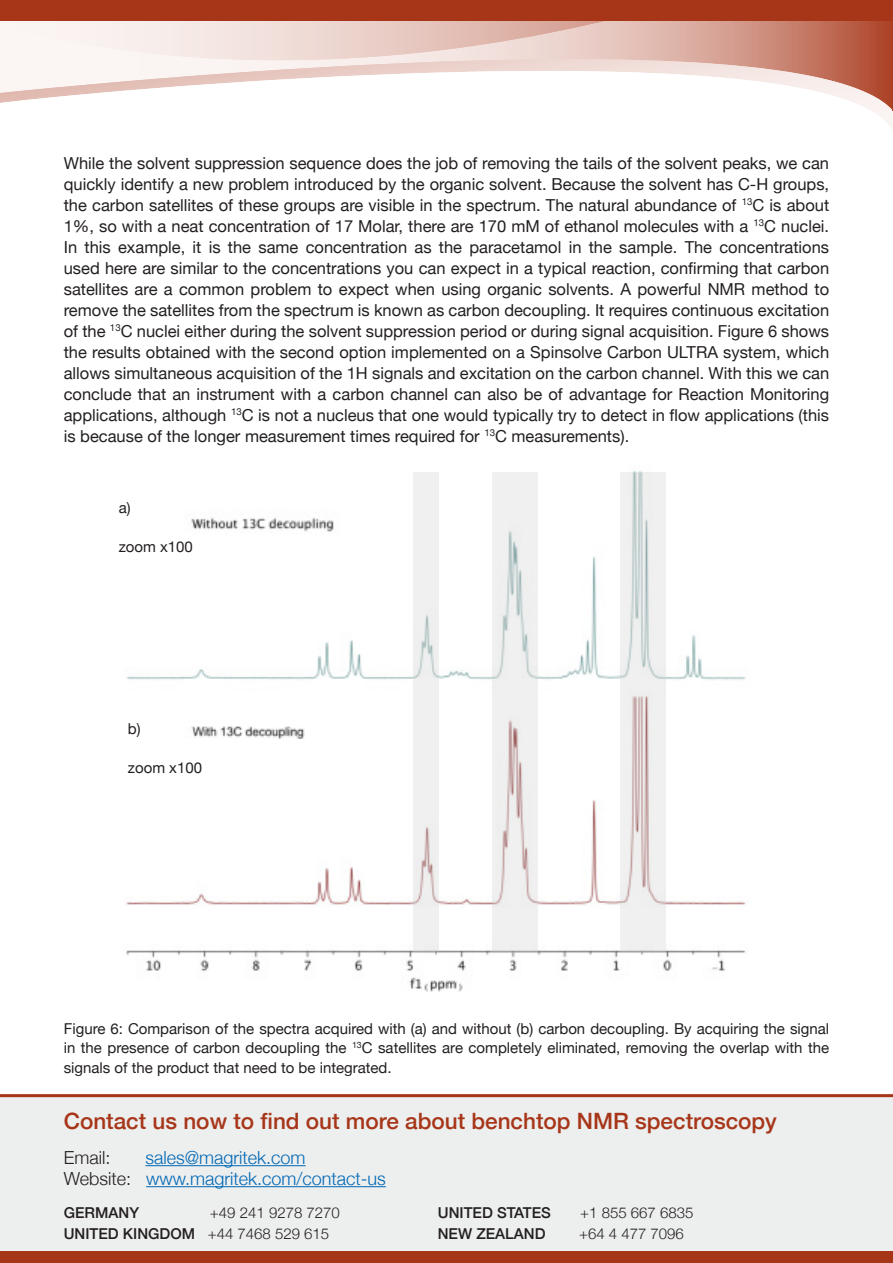
<style>
.page{position:relative;width:893px;height:1263px;background:#fff}
.page>*{position:absolute;margin:0;border:0;box-sizing:border-box;transform-origin:0 0}
.t1{font:500 22.5px "Helvetica Neue";color:#a73619}
.t2{font:300 18px/21px "Helvetica Neue";color:#0168b5;text-align:center}
.t3{font:300 18px "Helvetica Neue";color:#231f20}
.t4{font:16.5px/21px "Helvetica Neue";color:#231f20;text-align:justify}
.t5{font:15px/19.5px "Helvetica Neue";color:#231f20;text-align:justify}
.t6{font:500 15px "Helvetica Neue";color:#231f20}
.t7{font:300 15px "Helvetica Neue";color:#231f20}
.s1{color:#231f20}
.s2{font-weight:300}
</style>
<div class="page">
<svg style="left:0;top:21px;width:892px;height:90px"></svg>
<div style="left:0;top:0;width:893px;height:21px;background:#a73619"></div>
<div style="left:0;top:1250px;width:893px;height:13px;background:#a73619"></div>
<img style="left:125px;top:470px;width:621px;height:522px">
<div style="left:0;top:1097px;width:893px;height:153px;background:#edeeee"></div>
<hr style="left:0;top:1094px;width:893px;height:3px;background:#a73619">
<hr style="left:145px;top:1165px;width:161px;height:1px;background:#0168b5">
<hr style="left:146px;top:1186px;width:240px;height:1px;background:#0168b5">
<svg style="left:621px;top:472px;width:45px;height:480px;fill:#eff0f0"></svg>
<svg style="left:492px;top:472px;width:45px;height:480px;fill:#f0f0f0"></svg>
<svg style="left:414px;top:472px;width:25px;height:480px;fill:#f0f0f0"></svg>
<p class="t4" style="left:64px;top:154px;width:767px">While the solvent suppression sequence does the job of removing the tails of the solvent peaks, we can quickly identify a new problem introduced by the organic solvent. Because the solvent has C-H groups, the carbon satellites of these groups are visible in the spectrum. The natural abundance of <sup>13</sup>C is about 1%, so with a neat concentration of 17 Molar, there are 170 mM of ethanol molecules with a <sup>13</sup>C nuclei.<br>In this example, it is the same concentration as the paracetamol in the sample. The concentrations used here are similar to the concentrations you can expect in a typical reaction, confirming that carbon satellites are a common problem to expect when using organic solvents. A powerful NMR method to remove the satellites from the spectrum is known as carbon decoupling. It requires continuous excitation of the <sup>13</sup>C nuclei either during the solvent suppression period or during signal acquisition. Figure 6 shows the results obtained with the second option implemented on a Spinsolve Carbon ULTRA system, which allows simultaneous acquisition of the 1H signals and excitation on the carbon channel. With this we can conclude that an instrument with a carbon channel can also be of advantage for Reaction Monitoring applications, although <sup>13</sup>C is not a nucleus that one would typically try to detect in flow applications (this is because of the longer measurement times required for <sup>13</sup>C measurements).</p>
<p class="t5" style="left:119px;top:499px;width:13px">a)</p>
<p class="t5" style="left:119px;top:538px;width:76px">zoom x100</p>
<p class="t5" style="left:128px;top:721px;width:14px">b)</p>
<p class="t5" style="left:128px;top:760px;width:76px">zoom x100</p>
<p class="t5" style="left:64px;top:1019px;width:767px">Figure 6: Comparison of the spectra acquired with (a) and without (b) carbon decoupling. By acquiring the signal in the presence of carbon decoupling the <sup>13</sup>C satellites are completely eliminated, removing the overlap with the signals of the product that need to be integrated.</p>
<h1 class="t1" style="left:64px;top:1103px;width:715px">Contact us now to find out more about benchtop NMR spectroscopy</h1>
<p class="t3" style="left:64px;top:1151px;width:48px">Email:</p>
<p class="t2" style="left:64px;top:1149px;width:324px">sales@magritek.com<br><span class="s1">Website:</span> www.magritek.com/contact-us</p>
<p class="t6" style="left:64px;top:1200px;width:77px">GERMANY</p>
<p class="t7" style="left:210px;top:1207px;width:131px">+49 241 9278 7270</p>
<p class="t6" style="left:438px;top:1200px;width:115px">UNITED STATES</p>
<p class="t7" style="left:580px;top:1207px;width:115px">+1 855 667 6835</p>
<p class="t6" style="left:64px;top:1221px;width:267px">UNITED KINGDOM <span class="s2">+44 7468 529 615</span></p>
<p class="t6" style="left:438px;top:1221px;width:109px">NEW ZEALAND</p>
<p class="t7" style="left:579px;top:1228px;width:106px">+64 4 477 7096</p>
</div>
